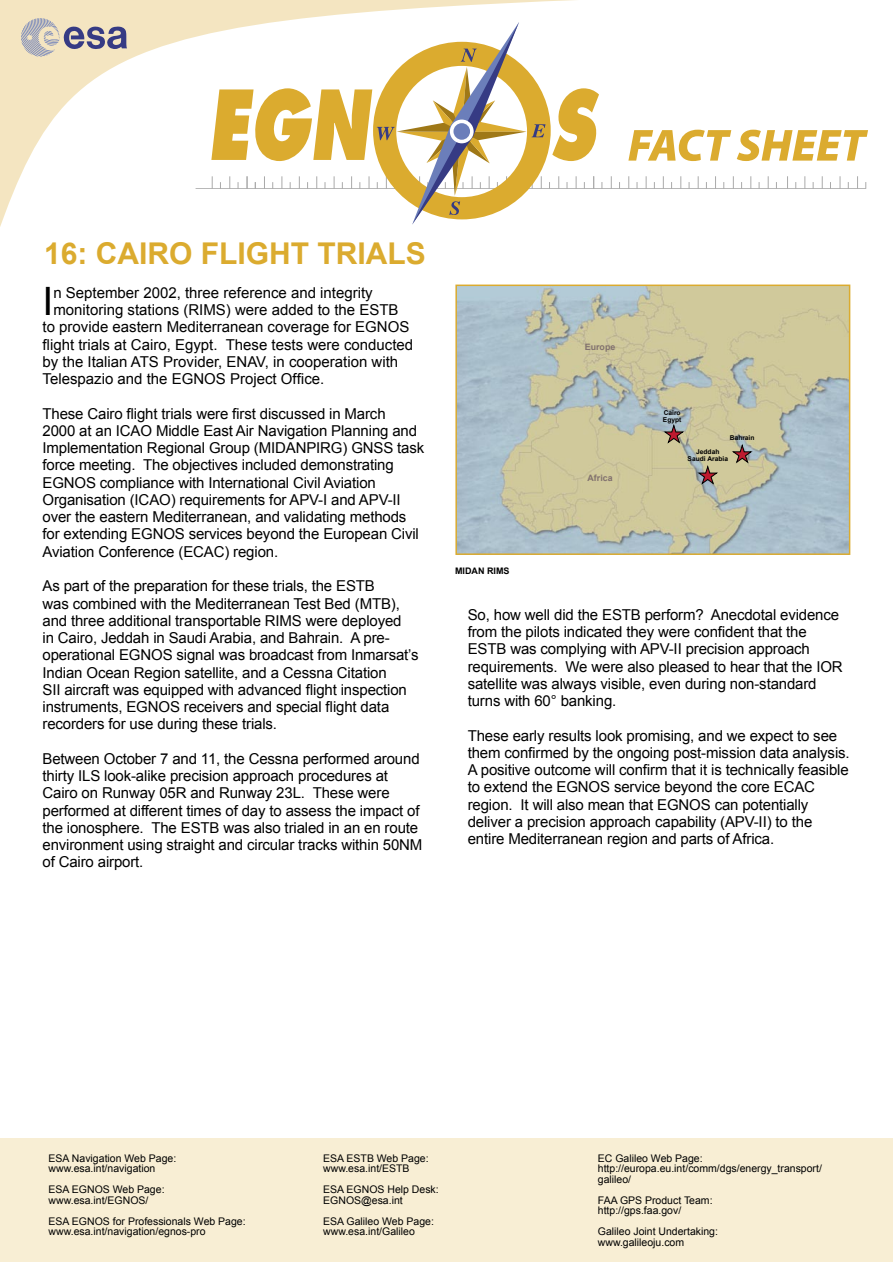
<style>
.page{position:relative;width:893px;height:1263px;background:#fff}
.page>*{position:absolute;margin:0;border:0;box-sizing:border-box;transform-origin:0 0}
.initial{font:39.15px "Arial";color:#000}
.t1{font:700 30px "Arial";color:#dbab2f}
.initial-2{font:15px/17.2px "Arial";letter-spacing:-.01em;color:#000}
.t2{font:10.5px/10.5px "Arial";color:#000}
.t3{font:700 9px "Arial";color:#000}
.t4{font:700 8.85px "Arial";color:#81716e}
.t5{font:700 6.6px/7.1px "Arial";color:#000}
</style>
<div class="page">
<div style="left:0;top:1138px;width:893px;height:123px;background:#f8eed4"></div>
<svg style="left:0;top:0;width:867px;height:310px"></svg>
<hr style="left:196px;top:188px;width:670px;height:1px;background:#aaa;border-radius:50%">
<svg style="left:611px;top:176px;width:1px;height:12px"></svg>
<svg style="left:628px;top:176px;width:1px;height:12px"></svg>
<svg style="left:646px;top:176px;width:1px;height:12px"></svg>
<svg style="left:663px;top:176px;width:1px;height:12px"></svg>
<svg style="left:680px;top:176px;width:1px;height:12px"></svg>
<svg style="left:698px;top:176px;width:1px;height:12px"></svg>
<svg style="left:715px;top:176px;width:1px;height:12px"></svg>
<svg style="left:733px;top:176px;width:1px;height:12px"></svg>
<svg style="left:750px;top:176px;width:1px;height:12px"></svg>
<svg style="left:768px;top:176px;width:1px;height:12px"></svg>
<svg style="left:787px;top:176px;width:1px;height:12px"></svg>
<svg style="left:804px;top:176px;width:1px;height:12px"></svg>
<svg style="left:822px;top:176px;width:1px;height:12px"></svg>
<svg style="left:839px;top:176px;width:1px;height:12px"></svg>
<svg style="left:857px;top:176px;width:1px;height:12px"></svg>
<svg style="left:628px;top:130px;width:103px;height:31px"></svg>
<svg style="left:737px;top:130px;width:131px;height:31px"></svg>
<svg style="left:211px;top:22px;width:391px;height:203px"></svg>
<div style="left:450px;top:120px;width:24px;height:23px;background:#fff;border-radius:50%"></div>
<div style="left:453px;top:123px;width:17px;height:17px;background:#6b7eba;border-radius:50%"></div>
<svg style="left:21px;top:18px;width:106px;height:39px;background:#c0b8b4"></svg>
<img style="left:457px;top:287px;width:391px;height:266px">
<svg style="left:732px;top:445px;width:21px;height:19px"></svg>
<svg style="left:663px;top:425px;width:21px;height:19px"></svg>
<svg style="left:697px;top:466px;width:21px;height:19px"></svg>
<div style="left:455px;top:285px;width:395px;height:270px;border:1px solid #dbab2f"></div>
<p class="t1" style="left:44px;top:234px;width:383px">16: CAIRO FLIGHT TRIALS</p>
<p class="initial" style="left:43px;top:276px;width:12px">I</p>
<p class="initial-2" style="left:53px;top:284px;width:321px">n September 2002, three reference and integrity</p>
<p class="initial-2" style="left:53px;top:301px;width:347px">monitoring stations (RIMS) were added to the ESTB</p>
<p class="initial-2" style="left:43px;top:319px;width:368px">to provide eastern Mediterranean coverage for EGNOS</p>
<p class="initial-2" style="left:43px;top:336px;width:372px">flight trials at Cairo, Egypt. These tests were conducted</p>
<p class="initial-2" style="left:43px;top:353px;width:357px">by the Italian ATS Provider, ENAV, in cooperation with</p>
<p class="initial-2" style="left:43px;top:370px;width:283px">Telespazio and the EGNOS Project Office.</p>
<p class="initial-2" style="left:43px;top:405px;width:383px">These Cairo flight trials were first discussed in March<br>2000 at an ICAO Middle East Air Navigation Planning and Implementation Regional Group (MIDANPIRG) GNSS task force meeting. The objectives included demonstrating EGNOS compliance with International Civil Aviation Organisation (ICAO) requirements for APV-I and APV-II over the eastern Mediterranean, and validating methods for extending EGNOS services beyond the European Civil Aviation Conference (ECAC) region.</p>
<p class="initial-2" style="left:43px;top:577px;width:378px">As part of the preparation for these trials, the ESTB<br>was combined with the Mediterranean Test Bed (MTB), and three additional transportable RIMS were deployed<br>in Cairo, Jeddah in Saudi Arabia, and Bahrain. A pre&shy;operational EGNOS signal was broadcast from Inmarsat’s Indian Ocean Region satellite, and a Cessna Citation<br>SII aircraft was equipped with advanced flight inspection instruments, EGNOS receivers and special flight data recorders for use during these trials.</p>
<p class="initial-2" style="left:43px;top:750px;width:381px">Between October 7 and 11, the Cessna performed around thirty ILS look-alike precision approach procedures at Cairo on Runway 05R and Runway 23L. These were performed at different times of day to assess the impact of the ionosphere. The ESTB was also trialed in an en route environment using straight and circular tracks within 50NM of Cairo airport.</p>
<p class="t3" style="left:455px;top:565px;width:56px">MIDAN RIMS</p>
<p class="t4" style="left:585px;top:341px;width:32px">Europe</p>
<p class="t4" style="left:588px;top:472px;width:27px">Africa</p>
<p class="t5" style="left:663px;top:409px;width:20px">Cairo<br>Egypt</p>
<p class="t5" style="left:730px;top:434px;width:26px">Bahrain</p>
<p class="t5" style="left:688px;top:449px;width:42px;text-align:center">Jeddah<br>Saudi Arabia</p>
<p class="initial-2" style="left:468px;top:606px;width:376px">So, how well did the ESTB perform? Anecdotal evidence from the pilots indicated they were confident that the ESTB was complying with APV-II precision approach requirements. We were also pleased to hear that the IOR satellite was always visible, even during non-standard turns with 60° banking.</p>
<p class="initial-2" style="left:468px;top:727px;width:383px">These early results look promising, and we expect to see them confirmed by the ongoing post-mission data analysis.<br>A positive outcome will confirm that it is technically feasible to extend the EGNOS service beyond the core ECAC region. It will also mean that EGNOS can potentially deliver a precision approach capability (APV-II) to the entire Mediterranean region and parts of Africa.</p>
<p class="t2" style="left:49px;top:1153px;width:129px">ESA Navigation Web Page:</p>
<p class="t2" style="left:49px;top:1163px;width:108px">www.esa.int/navigation</p>
<p class="t2" style="left:49px;top:1184px;width:117px">ESA EGNOS Web Page:</p>
<p class="t2" style="left:49px;top:1195px;width:101px">www.esa.int/EGNOS/</p>
<p class="t2" style="left:49px;top:1216px;width:199px">ESA EGNOS for Professionals Web Page:</p>
<p class="t2" style="left:49px;top:1226px;width:158px">www.esa.int/navigation/egnos-pro</p>
<p class="t2" style="left:323px;top:1153px;width:107px">ESA ESTB Web Page:</p>
<p class="t2" style="left:323px;top:1163px;width:88px">www.esa.int/ESTB</p>
<p class="t2" style="left:323px;top:1184px;width:117px">ESA EGNOS Help Desk:</p>
<p class="t2" style="left:323px;top:1195px;width:81px">EGNOS@esa.int</p>
<p class="t2" style="left:323px;top:1216px;width:112px">ESA Galileo Web Page:</p>
<p class="t2" style="left:323px;top:1226px;width:93px">www.esa.int/Galileo</p>
<p class="t2" style="left:598px;top:1153px;width:106px">EC Galileo Web Page:</p>
<p class="t2" style="left:598px;top:1163px;width:226px">http://europa.eu.int/comm/dgs/energy_transport/ galileo/</p>
<p class="t2" style="left:598px;top:1195px;width:116px">FAA GPS Product Team:</p>
<p class="t2" style="left:598px;top:1205px;width:85px">http://gps.faa.gov/</p>
<p class="t2" style="left:598px;top:1226px;width:122px">Galileo Joint Undertaking:</p>
<p class="t2" style="left:598px;top:1237px;width:88px">www.galileoju.com</p>
</div>
